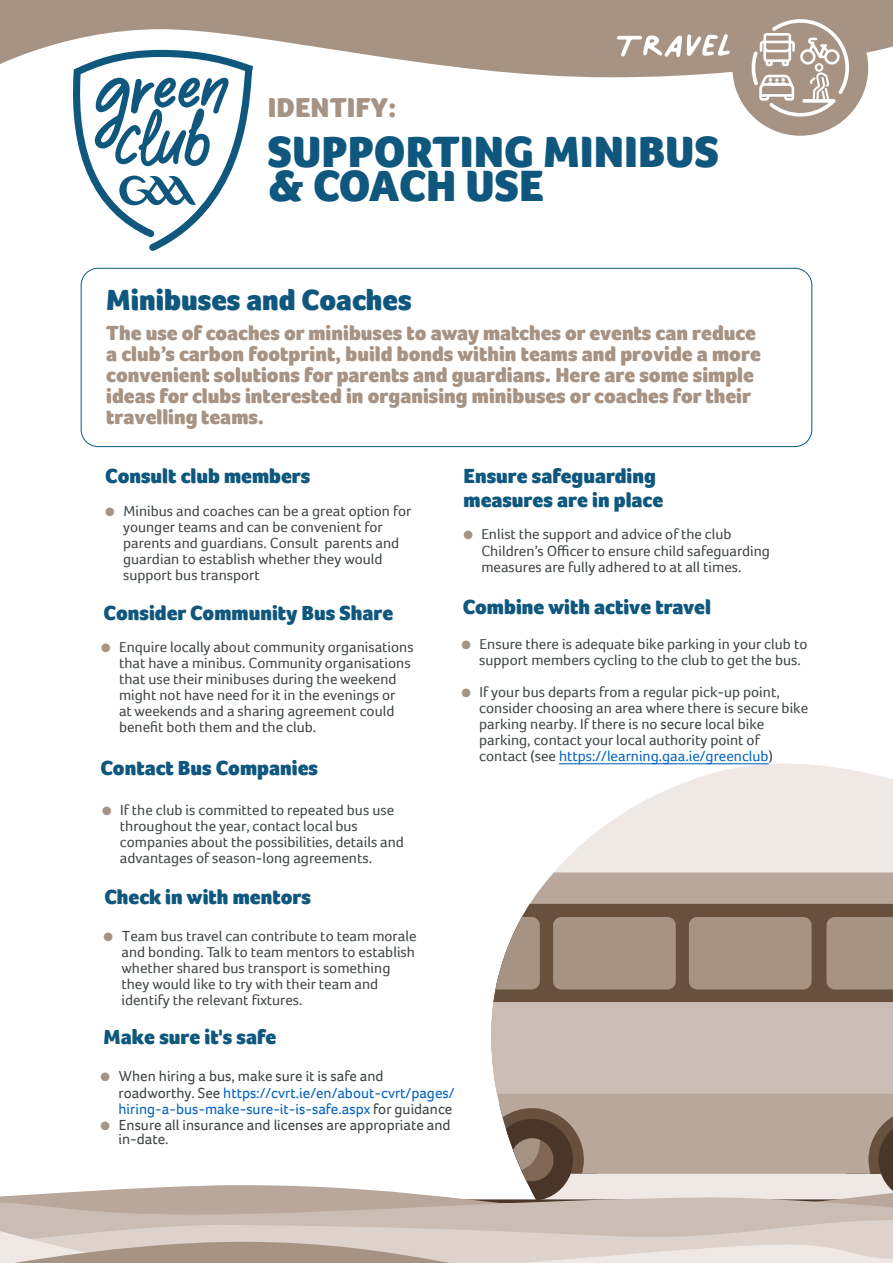
<style>
.page{position:relative;width:893px;height:1263px;background:#fff}
.page>*{position:absolute;margin:0;border:0;box-sizing:border-box;transform-origin:0 0}
.t1{font:66.15px "Palmer Lake Print";color:#fff;scale:1.05 1}
.t2{font:900 45px/34.2px "Foco";color:#0f577d}
.t3{font:900 30px "Foco";color:#0f577d}
.t4{font:900 28.2px "Foco";color:#a79383}
.t5{font:900 21px/21px "Foco";color:#a79383}
.t6{font:900 21px/24px "Foco";color:#0f577d}
.t7{font:900 21px "Foco Trial";color:#0f577d}
.t8{font:15px/16px "Foco";color:#3d4543}
.t9{font:15px/16px "Foco Trial";color:#0563c1}
.t10{font:15px/14.4px "Foco Trial";color:#3d4543}
.s1{font-family:"Foco Trial"}
.s2{color:#a79383}
.s3{color:#0563c1}
.s4{color:#3d4543}
</style>
<div class="page">
<svg style="left:555px;top:763px;width:338px;height:109px;fill:#efe8e5"></svg>
<div style="left:497px;top:1094px;width:396px;height:10px;background:#b9a79b"></div>
<svg style="left:529px;top:872px;width:364px;height:32px;background:#bbaa9f"></svg>
<svg style="left:491px;top:904px;width:402px;height:190px;background:#af9e91"></svg>
<svg style="left:499px;top:1104px;width:394px;height:78px;background:#af9e93"></svg>
<div style="left:81px;top:268px;width:731px;height:179px;border:1px solid #0f577d;border-radius:17px"></div>
<svg style="left:10px;top:1182px;width:883px;height:14px"></svg>
<svg style="left:0;top:1196px;width:893px;height:5px;background:#c2b3aa"></svg>
<svg style="left:0;top:1201px;width:893px;height:26px;background:#c7b8ae"></svg>
<svg style="left:0;top:1227px;width:893px;height:36px;background:#d4c7c0"></svg>
<svg style="left:0;top:0;width:893px;height:77px;fill:#a79383"></svg>
<div style="left:732px;top:0;width:136px;height:136px;background:#a79383;border-radius:50%"></div>
<svg style="left:752px;top:19px;width:97px;height:98px"></svg>
<svg style="left:73px;top:50px;width:180px;height:201px"></svg>
<hr style="left:559px;top:763px;width:210px;height:1px;background:#0563c1">
<p class="t1" style="left:615px;top:11px;width:113px">Travel</p>
<p class="t4" style="left:268px;top:91px;width:130px">IDENTI<span class="s1">F</span>Y:</p>
<p class="t2" style="left:268px;top:135px;width:452px">SUPPORTING MINIBUS &amp; COACH USE</p>
<p class="t3" style="left:106px;top:283px;width:307px">Minibuses and Coaches</p>
<p class="t5" style="left:106px;top:322px;width:656px">The use of coaches or minibuses to away matches or events can reduce a club’s carbon footprint, build bonds within teams and provide a more convenient solutions for parents and guardians. Here are some simple ideas for clubs interested in organising minibuses or coaches for their travelling teams.</p>
<p class="t6" style="left:105px;top:464px;width:207px">Consult club members</p>
<p class="t8" style="left:123px;top:502px;width:290px;text-indent:-18px"><span class="s2">●</span> <span class="s1">M</span>inibus and coaches can be a great option for younger teams and can be convenient for parents and guardians. Consult parents and guardian to establish whether they would support bus transport</p>
<p class="t6" style="left:104px;top:601px;width:291px">Consider Community Bus Share</p>
<p class="t8" style="left:119px;top:638px;width:296px;text-indent:-18px"><span class="s2">●</span> Enquire locally about community organisations that have a minibus. Community organisations that use their minibuses during the weekend might not have need for it in the evenings or<br>at weekends and a sharing agreement could benefit both them and the club.</p>
<p class="t6" style="left:100px;top:756px;width:219px">Contact Bus Companies</p>
<p class="t8" style="left:120px;top:801px;width:286px;text-indent:-18px"><span class="s2">●</span> If the club is committed to repeated bus use throughout the year<span class="s1">,</span> contact local bus companies about the possibilities, details and advantages of season-long agreements.</p>
<p class="t6" style="left:104px;top:885px;width:208px">Check in with mentors</p>
<p class="t8" style="left:121px;top:928px;width:297px;text-indent:-18px"><span class="s2">●</span> <span class="s1">T</span>eam bus travel can contribute to team morale and bonding. Talk to team mentors to establish whether shared bus transport is something they would like to try with their team and identify the relevant fixtures.</p>
<p class="t6" style="left:463px;top:464px;width:201px">Ensure safeguarding measures are in place</p>
<p class="t8" style="left:481px;top:526px;width:290px;text-indent:-18px"><span class="s2">●</span> Enlist the support and advice of the club<br>Children’s Officer to ensure child safeguarding measures are fully adhered to at all times.</p>
<p class="t6" style="left:463px;top:595px;width:250px">Combine with active travel</p>
<p class="t8" style="left:479px;top:636px;width:330px;text-indent:-18px"><span class="s2">●</span> Ensure there is adequate bike parking in your club to support members cycling to the club to get the bus.</p>
<p class="t8" style="left:479px;top:684px;width:330px;text-indent:-18px"><span class="s2">●</span> If your bus departs from a regular pick-up point, consider choosing an area where there is secure bike parking nearby. If there is no <span class="s1">secure</span> local bike parking, contact your local authority point of contact (see <span class="s3">https://learning.gaa.ie/greenclub</span>)</p>
<h3 class="t7" style="left:104px;top:1023px;width:174px">Make sure it's safe</h3>
<p class="t9" style="left:118px;top:1068px;width:337px;text-indent:-18px"><span class="s2">●</span> <span class="s4">When hiring a bus, make sure it is safe and roadworthy. See</span> https://cvrt.ie/en/about-cvrt/pages/ hiring-a-bus-make-sure-it-is-safe.aspx <span class="s4">for guidance</span></p>
<p class="t10" style="left:118px;top:1117px;width:334px;text-indent:-18px"><span class="s2">●</span> Ensure all insurance and licenses are appropriate and in-date.</p>
</div>
